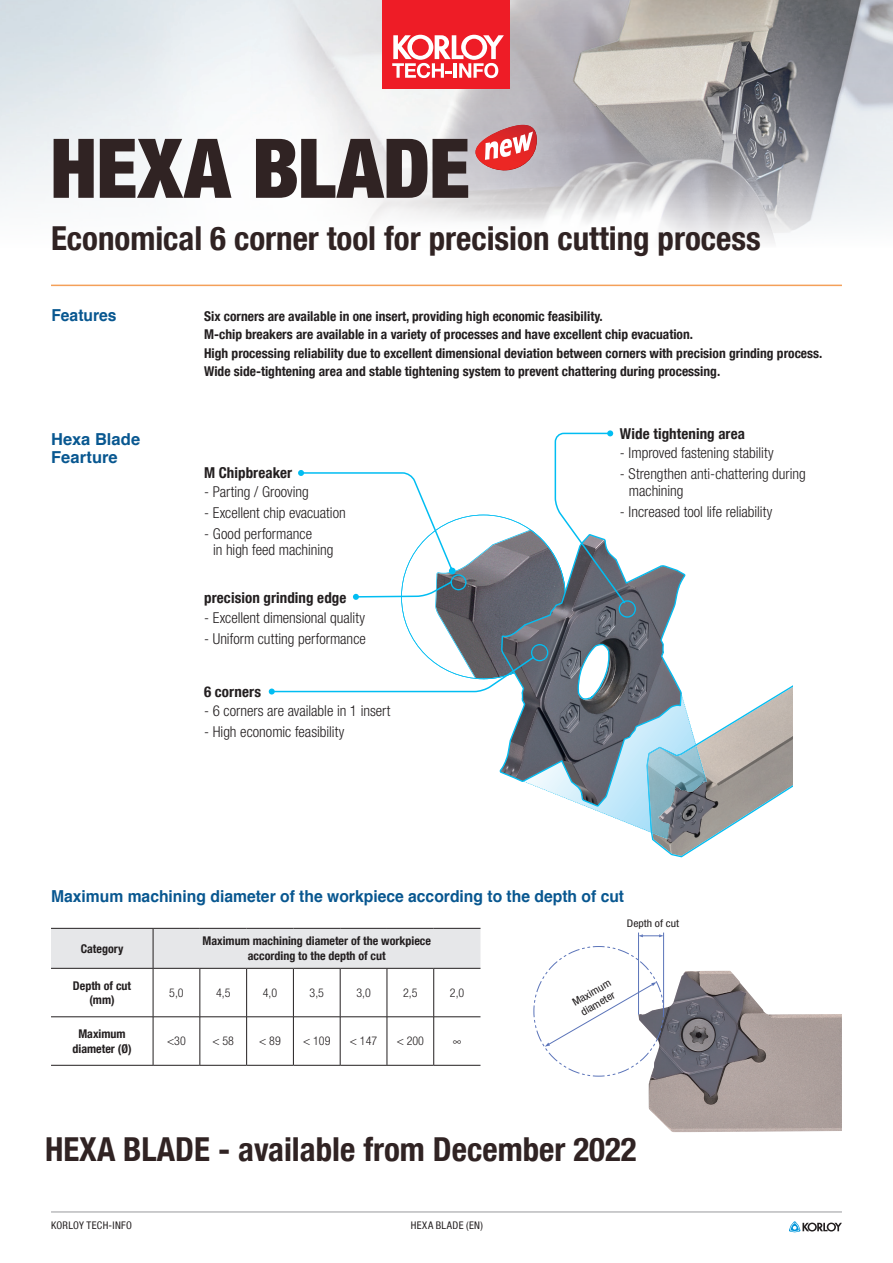
<style>
.page{position:relative;width:893px;height:1263px;background:#fff}
.page>*{position:absolute;margin:0;border:0;box-sizing:border-box;transform-origin:0 0}
._55-중제{font:900 condensed 82.5px "Helvetica Neue LT Com";letter-spacing:-.005em;color:#302323}
._55-중제-2{font:700 condensed 33px "Helvetica Neue LT Com";color:#302323}
.t1{font:700 16.5px "Helvetica";color:#085790;scale:.95 1}
.t2{font:700 16.5px/18px "Helvetica";color:#085790}
.t3{font:300 condensed 15px/16.5px "Helvetica Neue LT Com";color:#231f20}
.t4{font:700 condensed 15px "Helvetica Neue LT Com";letter-spacing:.005em;color:#231f20}
.본문_윤고딕_120{font:700 condensed 13.5px "Helvetica Neue LT Com";color:#231f20}
.t5{font:700 condensed 12px/14.4px "Helvetica Neue LT Com";color:#231f20;text-align:center}
.t6{font:300 condensed 12px "Helvetica Neue LT Com";color:#231f20}
.t7{font:condensed 10.5px "Helvetica Neue LT Com";letter-spacing:.03em;color:#231f20}
.t8{font:condensed 10.5px/12.6px "Helvetica Neue LT Std";color:#231f20;scale:1.1 1}
</style>
<div class="page">
<img style="left:0;top:0;width:893px;height:243px">
<hr style="left:51px;top:285px;width:791px;height:1px;background:#f4a059">
<svg style="left:475px;top:122px;width:62px;height:49px;background:#db7a7c"></svg>
<div style="left:383px;top:0;width:127px;height:88px;background:#ee1c26"></div>
<svg style="left:392px;top:35px;width:112px;height:43px"></svg>
<hr style="left:51px;top:1211px;width:791px;height:1px;background:#98999d">
<svg style="left:789px;top:1221px;width:53px;height:11px"></svg>
<svg style="left:269px;top:430px;width:524px;height:427px"></svg>
<div style="left:51px;top:929px;width:429px;height:39px;background:#e6e7e9"></div>
<hr style="left:153px;top:929px;width:1px;height:39px;background:#231f20">
<hr style="left:153px;top:969px;width:1px;height:47px;background:#231f20">
<hr style="left:200px;top:969px;width:1px;height:47px;background:#231f20">
<hr style="left:246px;top:969px;width:1px;height:47px;background:#231f20">
<hr style="left:293px;top:969px;width:1px;height:47px;background:#231f20">
<hr style="left:340px;top:969px;width:1px;height:47px;background:#231f20">
<hr style="left:387px;top:969px;width:1px;height:47px;background:#231f20">
<hr style="left:433px;top:969px;width:1px;height:47px;background:#231f20">
<hr style="left:51px;top:1016px;width:102px;height:1px;background:#231f20">
<hr style="left:153px;top:1016px;width:47px;height:1px;background:#231f20">
<hr style="left:153px;top:1017px;width:1px;height:48px;background:#231f20">
<hr style="left:200px;top:1016px;width:47px;height:1px;background:#231f20">
<hr style="left:200px;top:1017px;width:1px;height:48px;background:#231f20">
<hr style="left:247px;top:1016px;width:46px;height:1px;background:#231f20">
<hr style="left:246px;top:1017px;width:1px;height:48px;background:#231f20">
<hr style="left:293px;top:1016px;width:47px;height:1px;background:#231f20">
<hr style="left:293px;top:1017px;width:1px;height:48px;background:#231f20">
<hr style="left:340px;top:1016px;width:47px;height:1px;background:#231f20">
<hr style="left:340px;top:1017px;width:1px;height:48px;background:#231f20">
<hr style="left:387px;top:1016px;width:47px;height:1px;background:#231f20">
<hr style="left:387px;top:1017px;width:1px;height:48px;background:#231f20">
<hr style="left:434px;top:1016px;width:46px;height:1px;background:#231f20">
<hr style="left:433px;top:1017px;width:1px;height:48px;background:#231f20">
<hr style="left:51px;top:968px;width:102px;height:1px;background:#231f20">
<hr style="left:153px;top:968px;width:47px;height:1px;background:#231f20">
<hr style="left:200px;top:968px;width:47px;height:1px;background:#231f20">
<hr style="left:247px;top:968px;width:46px;height:1px;background:#231f20">
<hr style="left:293px;top:968px;width:47px;height:1px;background:#231f20">
<hr style="left:340px;top:968px;width:47px;height:1px;background:#231f20">
<hr style="left:387px;top:968px;width:47px;height:1px;background:#231f20">
<hr style="left:434px;top:968px;width:46px;height:1px;background:#231f20">
<hr style="left:51px;top:928px;width:102px;height:1px;background:#231f20">
<hr style="left:153px;top:928px;width:47px;height:1px;background:#231f20">
<hr style="left:200px;top:928px;width:47px;height:1px;background:#231f20">
<hr style="left:247px;top:928px;width:46px;height:1px;background:#231f20">
<hr style="left:293px;top:928px;width:47px;height:1px;background:#231f20">
<hr style="left:340px;top:928px;width:47px;height:1px;background:#231f20">
<hr style="left:387px;top:928px;width:47px;height:1px;background:#231f20">
<hr style="left:434px;top:928px;width:46px;height:1px;background:#231f20">
<hr style="left:51px;top:1065px;width:102px;height:1px;background:#231f20">
<hr style="left:153px;top:1065px;width:47px;height:1px;background:#231f20">
<hr style="left:200px;top:1065px;width:47px;height:1px;background:#231f20">
<hr style="left:247px;top:1065px;width:46px;height:1px;background:#231f20">
<hr style="left:293px;top:1065px;width:47px;height:1px;background:#231f20">
<hr style="left:340px;top:1065px;width:47px;height:1px;background:#231f20">
<hr style="left:387px;top:1065px;width:47px;height:1px;background:#231f20">
<hr style="left:434px;top:1065px;width:46px;height:1px;background:#231f20">
<svg style="left:639px;top:934px;width:24px;height:3px"></svg>
<img style="left:648px;top:971px;width:194px;height:161px">
<hr style="left:638px;top:932px;width:1px;height:83px;background:#5b74b9">
<hr style="left:663px;top:932px;width:1px;height:83px;background:#5b74b9">
<svg style="left:534px;top:946px;width:130px;height:130px"></svg>
<p class="_55-중제" style="left:50px;top:119px;width:422px">HEXA BLADE</p>
<p class="_55-중제-2" style="left:51px;top:218px;width:711px">Economical 6 corner tool for precision cutting process</p>
<p class="t1" style="left:51px;top:302px;width:70px">Features</p>
<p class="t2" style="left:51px;top:430px;width:91px">Hexa Blade<br>Fearture</p>
<p class="본문_윤고딕_120" style="left:204px;top:308px;width:400px">Six corners are available in one insert, providing high economic feasibility.</p>
<p class="본문_윤고딕_120" style="left:204px;top:326px;width:490px">M-chip breakers are available in a variety of processes and have excellent chip evacuation.</p>
<p class="본문_윤고딕_120" style="left:204px;top:345px;width:620px">High processing reliability due to excellent dimensional deviation between corners with precision grinding process.</p>
<p class="본문_윤고딕_120" style="left:204px;top:363px;width:518px">Wide side-tightening area and stable tightening system to prevent chattering during processing.</p>
<p class="t4" style="left:204px;top:464px;width:90px">M Chipbreaker</p>
<p class="t3" style="left:204px;top:484px;width:106px">- Parting / Grooving</p>
<p class="t3" style="left:204px;top:504px;width:143px">- Excellent chip evacuation</p>
<p class="t3" style="left:213px;top:525px;width:122px;text-indent:-9px">- Good performance<br>in high feed machining</p>
<p class="t4" style="left:204px;top:588px;width:144px">precision grinding edge</p>
<p class="t3" style="left:204px;top:610px;width:162px">- Excellent dimensional quality</p>
<p class="t3" style="left:204px;top:630px;width:163px">- Uniform cutting performance</p>
<p class="t4" style="left:204px;top:682px;width:58px">6 corners</p>
<p class="t3" style="left:204px;top:702px;width:188px">- 6 corners are available in 1 insert</p>
<p class="t3" style="left:204px;top:723px;width:142px">- High economic feasibility</p>
<p class="t4" style="left:620px;top:425px;width:127px">Wide tightening area</p>
<p class="t3" style="left:620px;top:445px;width:155px">- Improved fastening stability</p>
<p class="t3" style="left:629px;top:466px;width:178px;text-indent:-9px">- Strengthen anti-chattering during machining</p>
<p class="t3" style="left:620px;top:503px;width:154px">- Increased tool life reliability</p>
<p class="t1" style="left:51px;top:882px;width:605px">Maximum machining diameter of the workpiece according to the depth of cut</p>
<p class="t5" style="left:81px;top:941px;width:44px">Category</p>
<p class="t5" style="left:203px;top:934px;width:230px">Maximum machining diameter of the workpiece according to the depth of cut</p>
<p class="t5" style="left:73px;top:978px;width:60px">Depth of cut</p>
<p class="t5" style="left:89px;top:993px;width:27px">(mm)</p>
<p class="t6" style="left:169px;top:986px;width:16px">5,0</p>
<p class="t6" style="left:216px;top:986px;width:16px">4,5</p>
<p class="t6" style="left:263px;top:986px;width:16px">4,0</p>
<p class="t6" style="left:310px;top:986px;width:16px">3,5</p>
<p class="t6" style="left:356px;top:986px;width:16px">3,0</p>
<p class="t6" style="left:403px;top:986px;width:16px">2,5</p>
<p class="t6" style="left:450px;top:986px;width:16px">2,0</p>
<p class="t5" style="left:78px;top:1027px;width:49px">Maximum</p>
<p class="t5" style="left:73px;top:1041px;width:61px">diameter (Ø)</p>
<p class="t6" style="left:167px;top:1034px;width:20px">&lt;30</p>
<p class="t6" style="left:212px;top:1034px;width:23px">&lt; 58</p>
<p class="t6" style="left:259px;top:1034px;width:23px">&lt; 89</p>
<p class="t6" style="left:303px;top:1034px;width:29px">&lt; 109</p>
<p class="t6" style="left:350px;top:1034px;width:29px">&lt; 147</p>
<p class="t6" style="left:397px;top:1034px;width:29px">&lt; 200</p>
<p class="t6" style="left:453px;top:1034px;width:10px">∞</p>
<p class="t8" style="left:627px;top:917px;width:49px">Depth of cut</p>
<p class="t8" style="left:570px;top:997px;width:40px;rotate:-30deg">Maximum diameter</p>
<p class="_55-중제-2" style="left:45px;top:1129px;width:593px">HEXA BLADE - available from December 2022</p>
<p class="t7" style="left:51px;top:1219px;width:83px">KORLOY TECH-INFO</p>
<p class="t7" style="left:411px;top:1219px;width:74px">HEXA BLADE (EN)</p>
</div>
